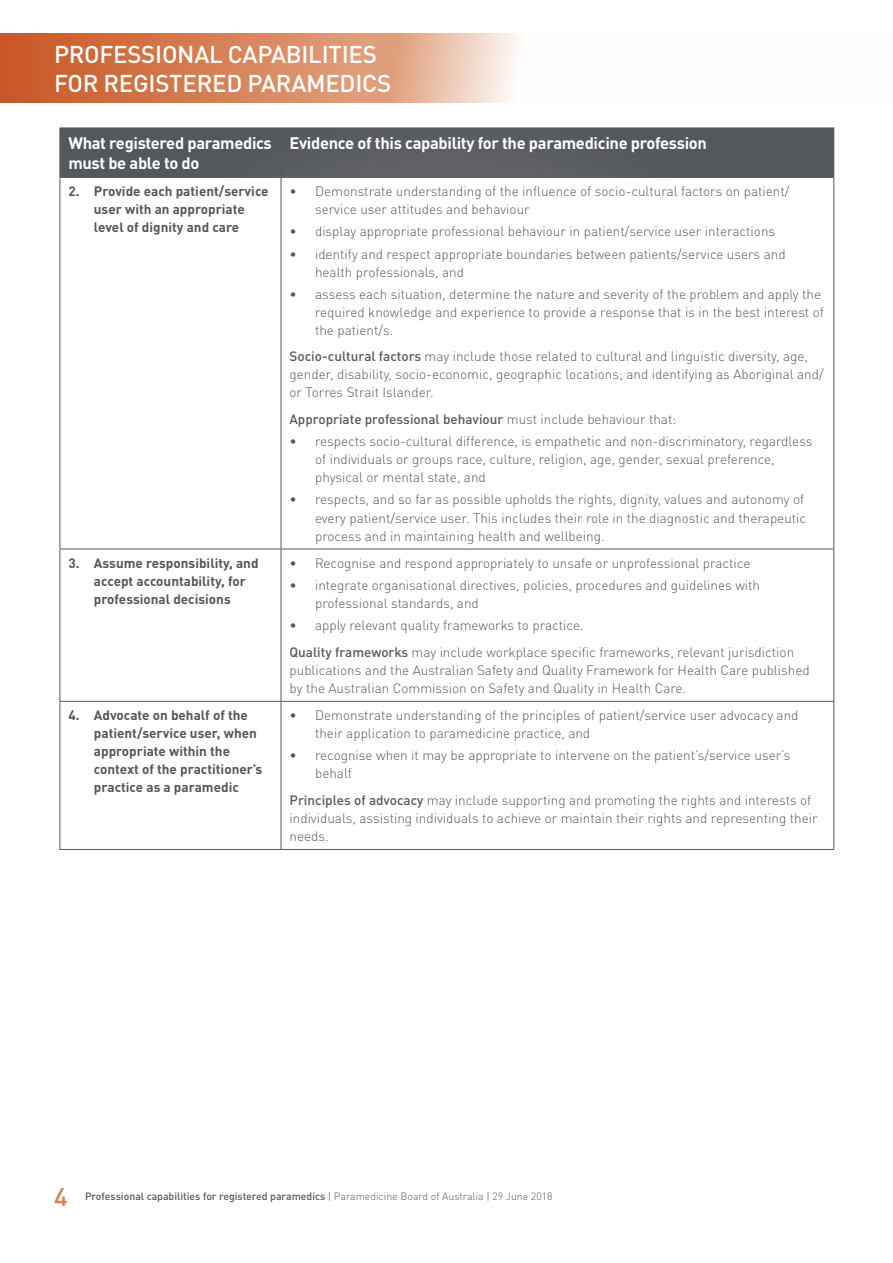
<style>
.page{position:relative;width:893px;height:1263px;background:#fff}
.page>*{position:absolute;margin:0;border:0;box-sizing:border-box;transform-origin:0 0}
.t1{font:500 25.5px "DINOT";color:#d68157}
.t2{font:500 24px/28.8px "DINOT";letter-spacing:-.01em;color:#fff}
.Table_header{font:700 16.5px/19.8px "DINOT";letter-spacing:-.02em;color:#fff}
.Body{font:300 13.5px/18px "DINOT";color:#54585b}
.t3{font:700 13.5px/18px "DINOT";color:#54585b}
.Body-2{font:500 13.5px "DINOT";color:#54585b}
.t4{font:500 10.5px "DINOT";color:#54585b}
.s1{font-weight:500}
.s2{font-weight:300}
</style>
<div class="page">
<svg style="left:0;top:34px;width:518px;height:68px;background:#db8f6a"></svg>
<svg style="left:61px;top:129px;width:772px;height:48px;background:#575a5d"></svg>
<hr style="left:60px;top:128px;width:221px;height:1px;background:#54585b">
<hr style="left:60px;top:128px;width:1px;height:49px;background:#54585b">
<hr style="left:281px;top:128px;width:553px;height:1px;background:#54585b">
<hr style="left:281px;top:128px;width:1px;height:49px;background:#54585b">
<hr style="left:833px;top:128px;width:1px;height:49px;background:#54585b">
<hr style="left:60px;top:177px;width:221px;height:1px;background:#54585b">
<hr style="left:60px;top:178px;width:1px;height:371px;background:#54585b">
<hr style="left:281px;top:177px;width:553px;height:1px;background:#54585b">
<hr style="left:281px;top:178px;width:1px;height:371px;background:#54585b">
<hr style="left:833px;top:178px;width:1px;height:371px;background:#54585b">
<hr style="left:60px;top:549px;width:221px;height:1px;background:#54585b">
<hr style="left:60px;top:549px;width:1px;height:152px;background:#54585b">
<hr style="left:281px;top:549px;width:553px;height:1px;background:#54585b">
<hr style="left:281px;top:549px;width:1px;height:152px;background:#54585b">
<hr style="left:833px;top:549px;width:1px;height:152px;background:#54585b">
<hr style="left:60px;top:701px;width:221px;height:1px;background:#54585b">
<hr style="left:60px;top:702px;width:1px;height:147px;background:#54585b">
<hr style="left:281px;top:701px;width:553px;height:1px;background:#54585b">
<hr style="left:281px;top:702px;width:1px;height:147px;background:#54585b">
<hr style="left:833px;top:702px;width:1px;height:147px;background:#54585b">
<hr style="left:60px;top:849px;width:221px;height:1px;background:#54585b">
<hr style="left:281px;top:849px;width:553px;height:1px;background:#54585b">
<h2 class="t2" style="left:54px;top:39px;width:339px">PROFESSIONAL CAPABILITIES<br>FOR REGISTERED PARAMEDICS</h2>
<p class="Table_header" style="left:68px;top:133px;width:205px">What registered paramedics must be able to do</p>
<p class="Table_header" style="left:290px;top:133px;width:419px">Evidence of this capability for the paramedicine profession</p>
<p class="t3" style="left:68px;top:182px;width:202px;text-align:center">2. Provide each patient/service user with an appropriate<br>level of dignity and care</p>
<p class="Body" style="left:315px;top:182px;width:476px;text-indent:-26px">• Demonstrate understanding of the influence of socio-cultural factors on patient/ service user attitudes and behaviour</p>
<p class="Body" style="left:290px;top:222px;width:487px">• display appropriate professional behaviour in patient/service user interactions</p>
<p class="Body" style="left:315px;top:245px;width:472px;text-indent:-26px">• identify and respect appropriate boundaries between patients/service users and health professionals, and</p>
<p class="Body" style="left:315px;top:285px;width:510px;text-indent:-26px">• assess each situation, determine the nature and severity of the problem and apply the required knowledge and experience to provide a response that is in the best interest of the patient/s.</p>
<p class="Body" style="left:290px;top:347px;width:536px"><span class="s1">Socio-cultural factors</span> may include those related to cultural and linguistic diversity, age, gender, disability, socio-economic, geographic locations; and identifying as Aboriginal and/ or Torres Strait Islander.</p>
<p class="Body-2" style="left:290px;top:410px;width:388px">Appropriate professional behaviour <span class="s2">must include behaviour that:</span></p>
<p class="Body" style="left:315px;top:432px;width:499px;text-indent:-26px">• respects socio-cultural difference, is empathetic and non-discriminatory, regardless of individuals or groups race, culture, religion, age, gender, sexual preference, physical or mental state, and</p>
<p class="Body" style="left:315px;top:490px;width:493px;text-indent:-26px">• respects, and so far as possible upholds the rights, dignity, values and autonomy of every patient/service user. This includes their role in the diagnostic and therapeutic process and in maintaining health and wellbeing.</p>
<p class="t3" style="left:94px;top:553px;width:166px;text-indent:-26px">3. Assume responsibility, and accept accountability, for professional decisions</p>
<p class="Body" style="left:290px;top:554px;width:462px">• Recognise and respond appropriately to unsafe or unprofessional practice</p>
<p class="Body" style="left:315px;top:576px;width:447px;text-indent:-26px">• integrate organisational directives, policies, procedures and guidelines with professional standards, and</p>
<p class="Body" style="left:290px;top:616px;width:296px">• apply relevant quality frameworks to practice.</p>
<p class="Body" style="left:290px;top:643px;width:522px"><span class="s1">Quality frameworks</span> may include workplace specific frameworks, relevant jurisdiction publications and the Australian Safety and Quality Framework for Health Care published by the Australian Commission on Safety and Quality in Health Care.</p>
<p class="t3" style="left:94px;top:706px;width:170px;text-indent:-26px">4. Advocate on behalf of the patient/service user, when appropriate within the context of the practitioner’s practice as a paramedic</p>
<p class="Body" style="left:315px;top:706px;width:485px;text-indent:-26px">• Demonstrate understanding of the principles of patient/service user advocacy and their application to paramedicine practice, and</p>
<p class="Body" style="left:315px;top:746px;width:477px;text-indent:-26px">• recognise when it may be appropriate to intervene on the patient’s/service user’s behalf</p>
<p class="Body" style="left:290px;top:791px;width:530px"><span class="s1">Principles of advocacy</span> may include supporting and promoting the rights and interests of individuals, assisting individuals to achieve or maintain their rights and representing their needs.</p>
<h1 class="t1" style="left:54px;top:1180px;width:15px">4</h1>
<p class="t4" style="left:85px;top:1190px;width:469px">Professional capabilities for registered paramedics <span class="s2">| Paramedicine Board of Australia | 29 June 2018</span></p>
</div>
